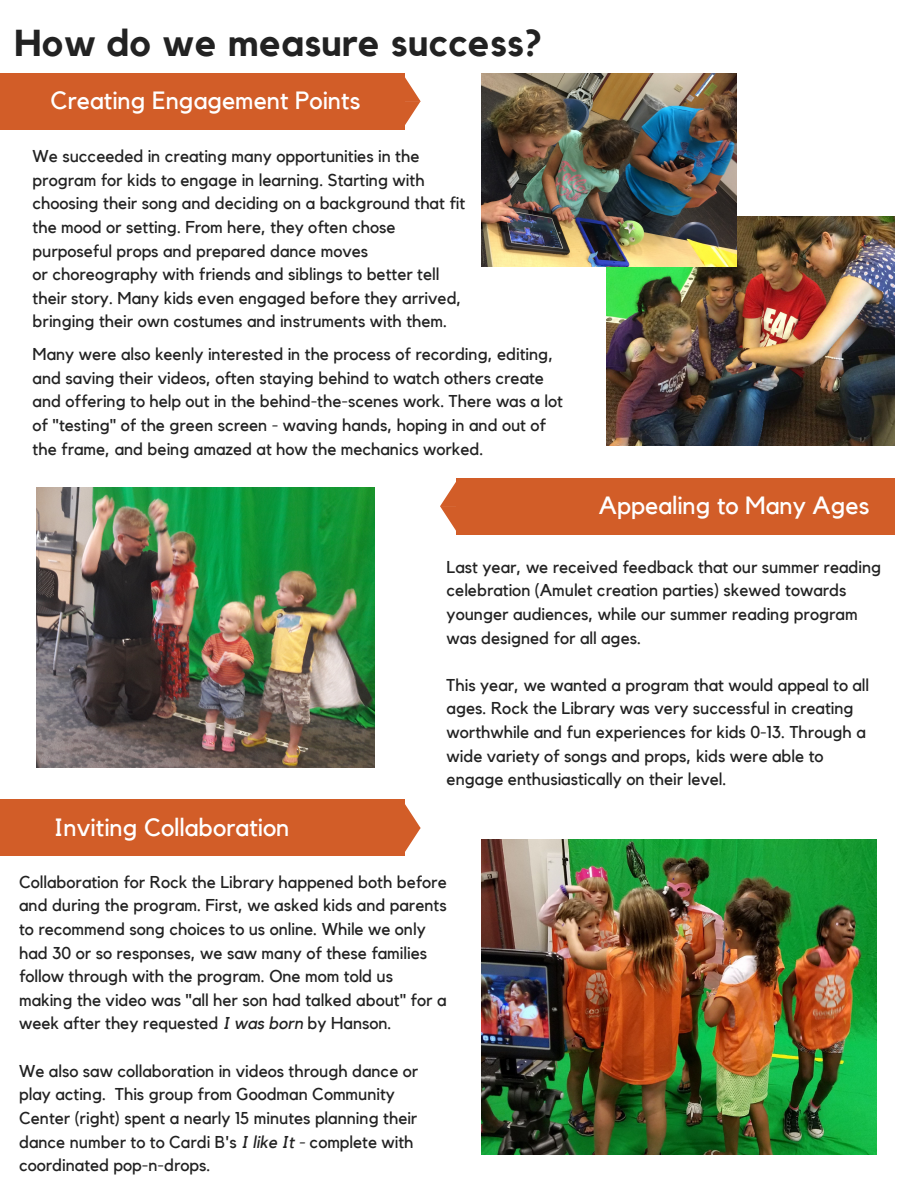
<style>
.page{position:relative;width:918px;height:1188px;background:#fff}
.page>*{position:absolute;margin:0;border:0;box-sizing:border-box;transform-origin:0 0}
.t1{font:700 37.35px "Kollektif";letter-spacing:.01em;color:#222}
.t2{font:24.9px "Kollektif";color:#fff}
.t3{font:17.1px/23.7px "Kollektif";color:#222}
.s1{font-style:italic}
</style>
<div class="page">
<div style="left:0;top:73px;width:404px;height:56px;background:#d25d28"></div>
<svg style="left:404px;top:73px;width:17px;height:56px"></svg>
<img style="left:606px;top:216px;width:288px;height:230px">
<div style="left:456px;top:478px;width:438px;height:56px;background:#d25d28"></div>
<svg style="left:440px;top:482px;width:16px;height:49px"></svg>
<div style="left:0;top:800px;width:404px;height:56px;background:#d25d28"></div>
<svg style="left:404px;top:800px;width:17px;height:56px"></svg>
<img style="left:482px;top:839px;width:394px;height:315px">
<img style="left:482px;top:73px;width:255px;height:194px">
<img style="left:36px;top:487px;width:339px;height:280px">
<h1 class="t1" style="left:15px;top:26px;width:529px">How do we measure success?</h1>
<h2 class="t2" style="left:50px;top:89px;width:312px">Creating Engagement Points</h2>
<p class="t3" style="left:33px;top:145px;width:434px">We succeeded in creating many opportunities in the program for kids to engage in learning. Starting with choosing their song and deciding on a background that fit the mood or setting. From here, they often chose purposeful props and prepared dance moves<br>or choreography with friends and siblings to better tell their story. Many kids even engaged before they arrived, bringing their own costumes and instruments with them.</p>
<p class="t3" style="left:33px;top:343px;width:532px">Many were also keenly interested in the process of recording, editing, and saving their videos, often staying behind to watch others create and offering to help out in the behind-the-scenes work. There was a lot of "testing" of the green screen - waving hands, hoping in and out of the frame, and being amazed at how the mechanics worked.</p>
<h2 class="t2" style="left:599px;top:494px;width:272px">Appealing to Many Ages</h2>
<h2 class="t2" style="left:54px;top:816px;width:237px">Inviting Collaboration</h2>
<p class="t3" style="left:447px;top:555px;width:436px">Last year, we received feedback that our summer reading celebration (Amulet creation parties) skewed towards younger audiences, while our summer reading program was designed for all ages.</p>
<p class="t3" style="left:447px;top:674px;width:424px">This year, we wanted a program that would appeal to all ages. Rock the Library was very successful in creating worthwhile and fun experiences for kids 0-13. Through a wide variety of songs and props, kids were able to engage enthusiastically on their level.</p>
<p class="t3" style="left:19px;top:870px;width:429px">Collaboration for Rock the Library happened both before and during the program. First, we asked kids and parents to recommend song choices to us online. While we only had 30 or so responses, we saw many of these families follow through with the program. One mom told us making the video was "all her son had talked about" for a week after they requested <span class="s1">I was born</span> by Hanson.</p>
<p class="t3" style="left:19px;top:1059px;width:401px">We also saw collaboration in videos through dance or play acting. This group from Goodman Community Center (right) spent a nearly 15 minutes planning their dance number to to Cardi B's <span class="s1">I like It -</span> complete with coordinated pop-n-drops.</p>
</div>
